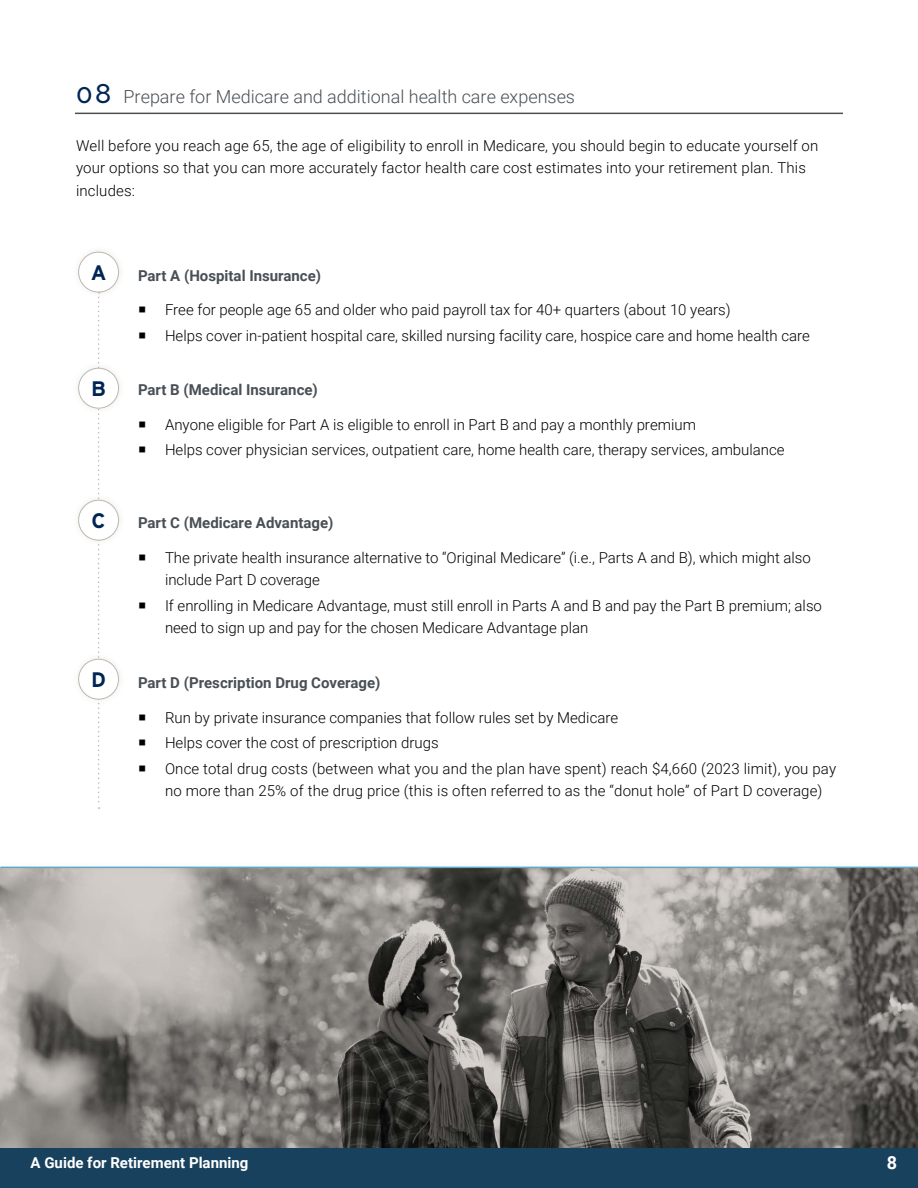
<style>
.page{position:relative;width:918px;height:1188px;background:#fff}
.page>*{position:absolute;margin:0;border:0;box-sizing:border-box;transform-origin:0 0}
.t1{font:700 21px "Interstate";color:#002554}
.t2{font:700 21px "Interstate";color:#002555}
.t3{font:300 18px "Roboto";color:#484f55}
.t4{font:700 18px "Roboto";color:#fff}
.t5{font:300 15px/22.5px "Roboto";color:#000}
.t6{font:700 15px "Roboto";color:#484f55}
.t7{font:700 15px "Roboto";color:#fff}
.s1{font-family:"Raleway";font-weight:500;font-size:27px;color:#002554}
</style>
<div class="page">
<div style="left:0;top:1138px;width:918px;height:50px;background:#18415d"></div>
<svg style="left:98px;top:301px;width:2px;height:508px"></svg>
<div style="left:72px;top:245px;width:53px;height:54px;background:#bdb7b0;opacity:.3"></div>
<div style="left:79px;top:252px;width:40px;height:40px;background:#fff;border-radius:50%"></div>
<div style="left:78px;top:252px;width:41px;height:40px;border:1px solid #bfb8af;border-radius:50%"></div>
<div style="left:72px;top:362px;width:53px;height:53px;background:#bdb7b0;opacity:.3"></div>
<div style="left:79px;top:368px;width:40px;height:40px;background:#fff;border-radius:50%"></div>
<div style="left:78px;top:368px;width:41px;height:40px;border:1px solid #bfb8af;border-radius:50%"></div>
<div style="left:72px;top:494px;width:53px;height:53px;background:#bdb7b0;opacity:.3"></div>
<div style="left:79px;top:500px;width:40px;height:40px;background:#fff;border-radius:50%"></div>
<div style="left:78px;top:500px;width:41px;height:40px;border:1px solid #bfb8af;border-radius:50%"></div>
<div style="left:72px;top:653px;width:53px;height:53px;background:#bdb7b0;opacity:.3"></div>
<div style="left:79px;top:659px;width:40px;height:40px;background:#fff;border-radius:50%"></div>
<div style="left:78px;top:659px;width:41px;height:40px;border:1px solid #bfb8af;border-radius:50%"></div>
<hr style="left:75px;top:113px;width:768px;height:1px;background:#4b4f54">
<img style="left:1px;top:875px;width:917px;height:273px">
<div style="left:0;top:860px;width:918px;height:15px;background:#bdb7b0;opacity:.3"></div>
<hr style="left:1px;top:867px;width:917px;height:1px;background:#5daac7">
<p class="t3" style="left:76px;top:84px;width:501px"><span class="s1">08</span> Prepare for Medicare and additional health care expenses</p>
<p class="t5" style="left:76px;top:134px;width:744px">Well before you reach age 65, the age of eligibility to enroll in Medicare, you should begin to educate yourself on your options so that you can more accurately factor health care cost estimates into your retirement plan. This includes:</p>
<h1 class="t1" style="left:91px;top:261px;width:17px">A</h1>
<h1 class="t2" style="left:91px;top:377px;width:16px">B</h1>
<h1 class="t1" style="left:92px;top:509px;width:16px">C</h1>
<h1 class="t1" style="left:91px;top:668px;width:16px">D</h1>
<p class="t6" style="left:138px;top:265px;width:185px">Part A (Hospital Insurance)</p>
<p class="t5" style="left:165px;top:296px;width:646px;line-height:25.5px">Free for people age 65 and older who paid payroll tax for 40+ quarters (about 10 years)<br>Helps cover in-patient hospital care, skilled nursing facility care, hospice care and home health care</p>
<p class="t6" style="left:138px;top:380px;width:181px">Part B (Medical Insurance)</p>
<p class="t5" style="left:165px;top:411px;width:621px;line-height:25.5px">Anyone eligible for Part A is eligible to enroll in Part B and pay a monthly premium<br>Helps cover physician services, outpatient care, home health care, therapy services, ambulance</p>
<p class="t6" style="left:138px;top:512px;width:197px">Part C (Medicare Advantage)</p>
<p class="t5" style="left:165px;top:546px;width:647px">The private health insurance alternative to “Original Medicare” (i.e., Parts A and B), which might also include Part D coverage</p>
<p class="t5" style="left:165px;top:594px;width:658px">If enrolling in Medicare Advantage, must still enroll in Parts A and B and pay the Part B premium; also need to sign up and pay for the chosen Medicare Advantage plan</p>
<p class="t6" style="left:138px;top:672px;width:244px">Part D (Prescription Drug Coverage)</p>
<p class="t5" style="left:165px;top:704px;width:673px;line-height:25.5px">Run by private insurance companies that follow rules set by Medicare<br>Helps cover the cost of prescription drugs<br>Once total drug costs (between what you and the plan have spent) reach $4,660 (2023 limit), you pay</p>
<p class="t5" style="left:165px;top:779px;width:659px">no more than 25% of the drug price (this is often referred to as the “donut hole” of Part D coverage)</p>
<p class="t7" style="left:31px;top:1152px;width:219px">A Guide for Retirement Planning</p>
<p class="t4" style="left:887px;top:1150px;width:12px">8</p>
</div>
